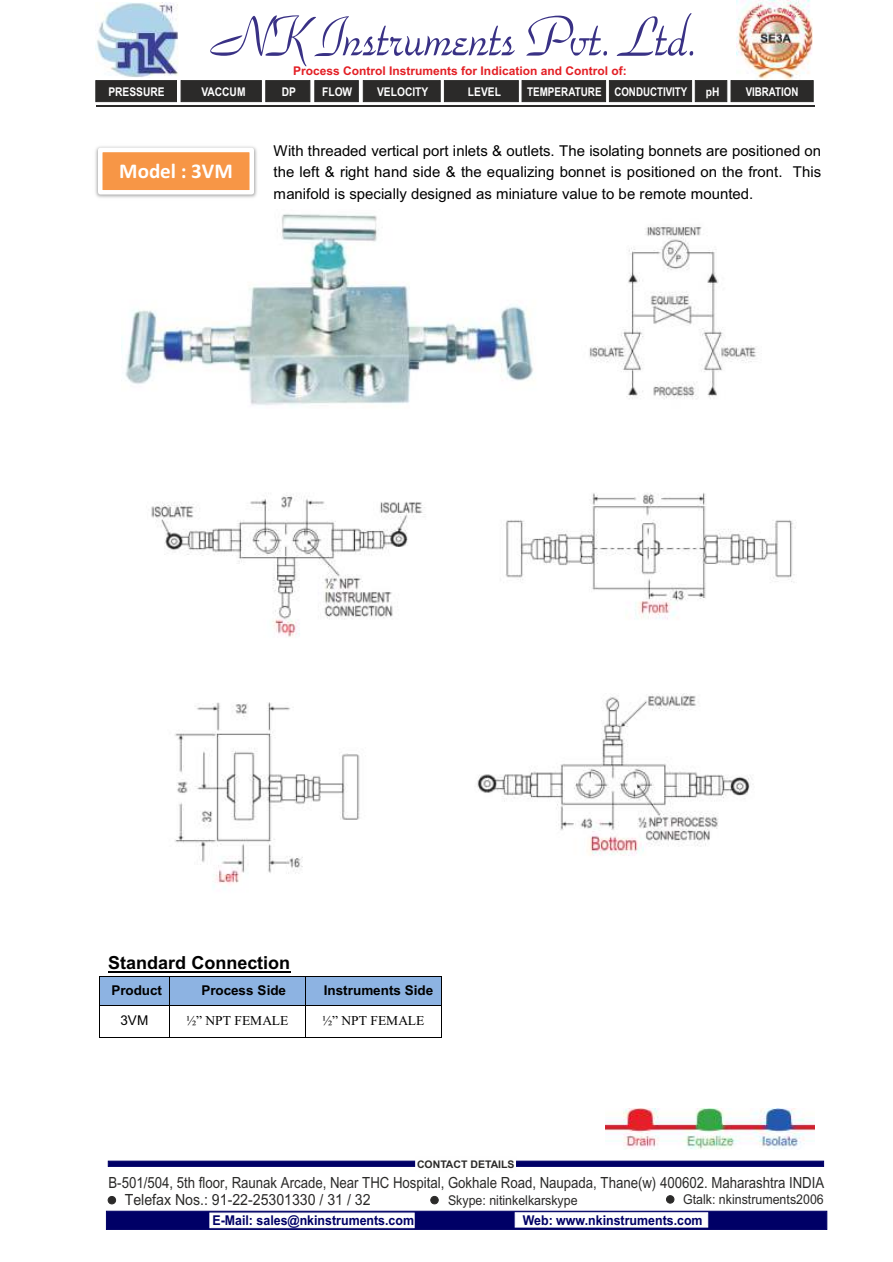
<style>
.page{position:relative;width:893px;height:1262px;background:#fff}
.page>*{position:absolute;margin:0;border:0;box-sizing:border-box;transform-origin:0 0}
.t1{font:59.4px "Park Avenue BT";color:#393185;scale:.85 1}
.t2{font:700 21px "Calibri";color:#fff}
.t3{font:700 18px "Arial";color:#000}
.t4{font:15.3px/17px "Arial Unicode MS";color:#2b2a29;scale:.86 1}
.t5{font:15px/21px "Arial";color:#000;text-align:justify}
.t6{font:700 13.5px "Arial";color:#006;scale:.92 1}
.t7{font:13.5px "Arial";color:#2b2a29;scale:.92 1}
.t8{font:700 13.5px "Arial";color:#000}
.t9{font:13.5px "Times New Roman";color:#000}
.t10{font:13.5px "Arial";color:#000}
.t11{font:700 12px "Arial";color:#e31e24}
.t12{font:700 12px "Arial";color:#fefefe;scale:.85 1}
.t13{font:700 12px "Arial";color:#fefefe;scale:.82 1}
.t14{font:700 12px "Arial";color:#fefefe;scale:.81 1}
.t15{font:700 10.5px "Arial";color:#2b2a29}
</style>
<div class="page">
<img style="left:121px;top:214px;width:636px;height:192px">
<img style="left:95px;top:146px;width:162px;height:52px">
<div style="left:100px;top:150px;width:152px;height:42px;background:#f79646"></div>
<div style="left:98px;top:148px;width:156px;height:46px;border:4px solid #fff"></div>
<hr style="left:108px;top:970px;width:182px;height:2px;background:#000">
<div style="left:100px;top:976px;width:69px;height:29px;background:#8db3e2"></div>
<div style="left:169px;top:976px;width:136px;height:29px;background:#8db3e2"></div>
<div style="left:306px;top:976px;width:135px;height:29px;background:#8db3e2"></div>
<hr style="left:100px;top:975px;width:69px;height:1px;background:#000">
<hr style="left:169px;top:975px;width:136px;height:1px;background:#000">
<hr style="left:306px;top:975px;width:135px;height:1px;background:#000">
<hr style="left:100px;top:1005px;width:69px;height:1px;background:#000">
<svg style="left:169px;top:975px;width:1px;height:30px"></svg>
<hr style="left:169px;top:1005px;width:136px;height:1px;background:#000">
<svg style="left:305px;top:976px;width:1px;height:30px"></svg>
<hr style="left:306px;top:1005px;width:135px;height:1px;background:#000">
<svg style="left:441px;top:976px;width:1px;height:30px"></svg>
<hr style="left:100px;top:1006px;width:1px;height:30px;background:#000">
<hr style="left:100px;top:1036px;width:69px;height:1px;background:#000">
<hr style="left:169px;top:1006px;width:1px;height:30px;background:#000">
<hr style="left:169px;top:1036px;width:136px;height:1px;background:#000">
<hr style="left:305px;top:1006px;width:1px;height:30px;background:#000">
<hr style="left:306px;top:1036px;width:135px;height:1px;background:#000">
<hr style="left:441px;top:1006px;width:1px;height:30px;background:#000">
<img style="left:174px;top:693px;width:578px;height:195px">
<img style="left:151px;top:492px;width:645px;height:146px">
<img style="left:605px;top:1108px;width:209px;height:41px">
<img style="left:96px;top:2px;width:82px;height:75px">
<img style="left:736px;top:1px;width:76px;height:79px">
<hr style="left:96px;top:105px;width:719px;height:2px;background:#2b2a29">
<svg style="left:95px;top:80px;width:719px;height:22px;background:#343332"></svg>
<div style="left:108px;top:1196px;width:8px;height:8px;background:#2b2a29;border:1px solid #2b2a29;border-radius:50%"></div>
<div style="left:430px;top:1196px;width:8px;height:8px;background:#2b2a29;border:1px solid #2b2a29;border-radius:50%"></div>
<div style="left:666px;top:1195px;width:8px;height:8px;background:#2b2a29;border:1px solid #2b2a29;border-radius:50%"></div>
<svg style="left:108px;top:1160px;width:715px;height:7px;background:#3b3b89"></svg>
<svg style="left:106px;top:1210px;width:721px;height:20px"></svg>
<h1 class="t1" style="left:213px;top:10px;width:573px">NK Instruments Pvt. Ltd.</h1>
<p class="t11" style="left:293px;top:67px;width:335px">Process Control Instruments for Indication and Control of:</p>
<p class="t12" style="left:108px;top:87px;width:68px">PRESSURE</p>
<p class="t12" style="left:201px;top:87px;width:53px">VACCUM</p>
<p class="t12" style="left:282px;top:87px;width:18px">DP</p>
<p class="t12" style="left:322px;top:87px;width:37px">FLOW</p>
<p class="t12" style="left:377px;top:87px;width:62px">VELOCITY</p>
<p class="t12" style="left:468px;top:87px;width:40px">LEVEL</p>
<p class="t13" style="left:527px;top:87px;width:197px">TEMPERATURE CONDUCTIVITY</p>
<p class="t12" style="left:706px;top:87px;width:18px">pH</p>
<p class="t14" style="left:745px;top:87px;width:67px">VIBRATION</p>
<h2 class="t2" style="left:119px;top:162px;width:115px">Model : 3VM</h2>
<p class="t5" style="left:273px;top:142px;width:549px">With threaded vertical port inlets &amp; outlets. The isolating bonnets are positioned on the left &amp; right hand side &amp; the equalizing bonnet is positioned on the front. This manifold is specially designed as miniature value to be remote mounted.</p>
<p class="t3" style="left:108px;top:955px;width:184px">Standard Connection</p>
<p class="t8" style="left:111px;top:985px;width:52px">Product</p>
<p class="t8" style="left:201px;top:985px;width:86px">Process Side</p>
<p class="t8" style="left:324px;top:985px;width:111px">Instruments Side</p>
<p class="t10" style="left:120px;top:1014px;width:29px">3VM</p>
<p class="t9" style="left:186px;top:1015px;width:104px">½” NPT FEMALE</p>
<p class="t9" style="left:322px;top:1015px;width:104px">½” NPT FEMALE</p>
<p class="t15" style="left:417px;top:1160px;width:99px">CONTACT DETAILS</p>
<p class="t7" style="left:448px;top:1195px;width:142px">Skype: nitinkelkarskype</p>
<p class="t7" style="left:683px;top:1194px;width:154px">Gtalk: nkinstruments2006</p>
<p class="t4" style="left:125px;top:1175px;width:814px;text-indent:-16px">B-501/504, 5th floor, Raunak Arcade, Near THC Hospital, Gokhale Road, Naupada, Thane(w) 400602. Maharashtra INDIA<br>Telefax Nos.: 91-22-25301330 / 31 / 32</p>
<p class="t6" style="left:212px;top:1215px;width:221px">E-Mail: sales@nkinstruments.com</p>
<p class="t6" style="left:522px;top:1215px;width:197px">Web: www.nkinstruments.com</p>
</div>
